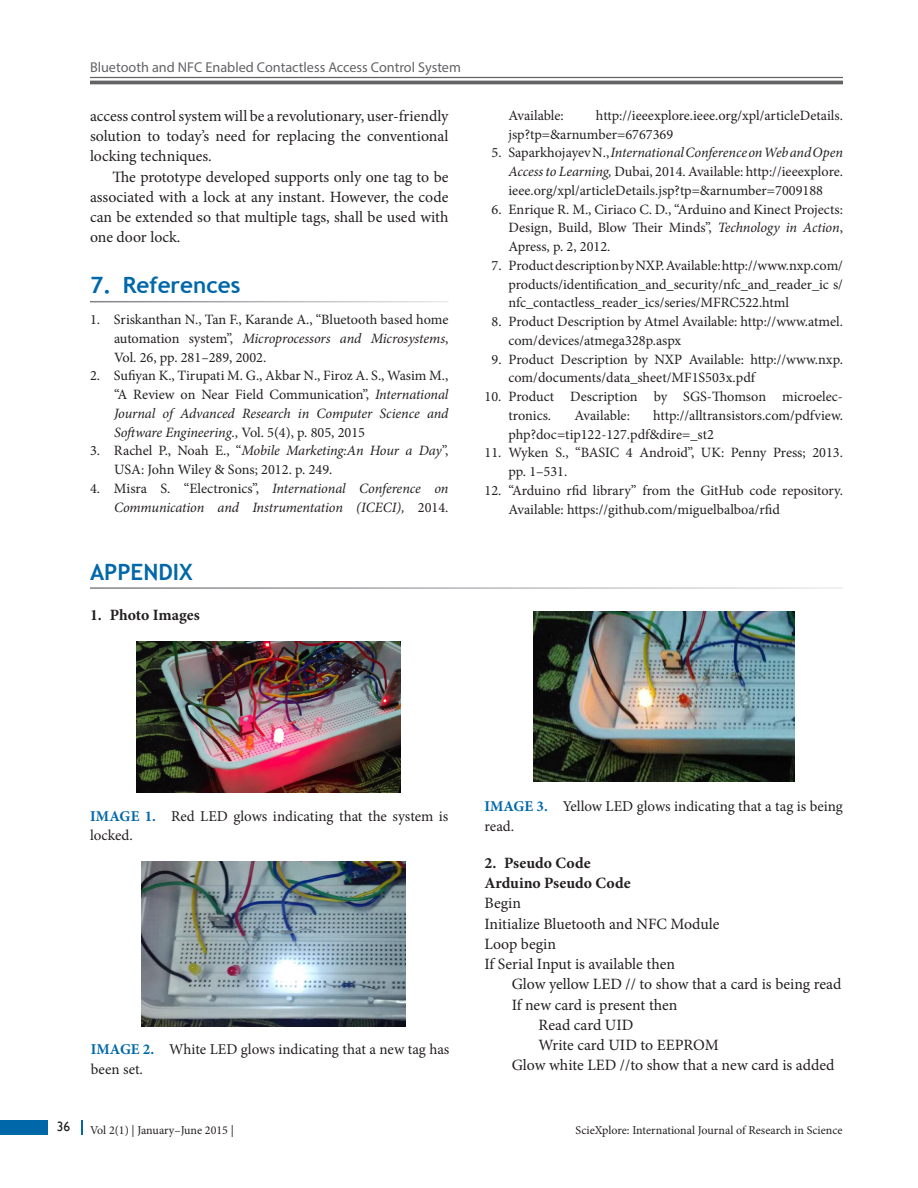
<style>
.page{position:relative;width:918px;height:1188px;background:#fff}
.page>*{position:absolute;margin:0;border:0;box-sizing:border-box;transform-origin:0 0}
.t1{font:700 22.5px "Trebuchet MS";color:#0068a9}
.Text_Ind{font:15.75px/20.2px "Minion Pro";color:#231f20;text-align:justify}
.Text{font:15.75px "Minion Pro";color:#231f20}
.NL{font:700 15.75px "Minion Pro";color:#231f20}
.Fig_cap{font:15px/19.5px "Minion Pro";color:#231f20}
.Ref{font:14.25px/18.8px "Minion Pro";color:#231f20}
.Ref-2{font:italic 14.25px/18.8px "Minion Pro";letter-spacing:-.01em;color:#231f20;text-align:right}
.t2{font:14.25px "Myriad Pro";color:#636366}
.t3{font:13.5px "Gill Sans";color:#231f20}
.t4{font:12px "Minion Pro";color:#231f20}
.s1{font-style:italic}
.s2{font-style:normal}
.s3{font-weight:700;color:#0068a9}
</style>
<div class="page">
<hr style="left:90px;top:77px;width:753px;height:1px;background:#636366">
<hr style="left:90px;top:81px;width:753px;height:3px;background:#636366">
<div style="left:0;top:1120px;width:47px;height:15px;background:#0068a9"></div>
<svg style="left:81px;top:1120px;width:1px;height:15px"></svg>
<img style="left:137px;top:642px;width:264px;height:151px">
<img style="left:141px;top:861px;width:265px;height:166px">
<img style="left:534px;top:612px;width:261px;height:170px">
<p class="t2" style="left:90px;top:59px;width:373px">Bluetooth and NFC Enabled Contactless Access Control System</p>
<p class="Text_Ind" style="left:90px;top:106px;width:360px">access control system will be a revolutionary, user-friendly solution to today’s need for replacing the conventional locking techniques.</p>
<p class="Text_Ind" style="left:90px;top:167px;width:360px;text-indent:22px">The prototype developed supports only one tag to be associated with a lock at any instant. However, the code can be extended so that multiple tags, shall be used with one door lock.</p>
<h1 class="t1" style="left:90px;top:271px;width:152px">7. References</h1>
<p class="Ref" style="left:114px;top:310px;width:336px;text-align:justify;text-indent:-24px">1. Sriskanthan N., Tan F., Karande A., “Bluetooth based home automation system”, <span class="s1">Microprocessors and Microsystems</span>, Vol. 26, pp. 281–289, 2002.</p>
<p class="Ref" style="left:114px;top:367px;width:336px;text-align:justify;text-indent:-24px">2. Sufiyan K., Tirupati M. G., Akbar N., Firoz A. S., Wasim M., “A Review on Near Field Communication”, <span class="s1">International Journal of Advanced Research in Computer Science and Software Engineering</span>., Vol. 5(4), p. 805, 2015</p>
<p class="Ref" style="left:114px;top:442px;width:336px;text-indent:-24px">3. Rachel P., Noah E., “<span class="s1">Mobile Marketing:An Hour a Day</span>”,<br>USA: John Wiley &amp; Sons; 2012. p. 249.</p>
<p class="Ref-2" style="left:90px;top:479px;width:360px"><span class="s2">4. Misra S. “Electronics”,</span> International Conference on<br>Communication and Instrumentation (ICECI), <span class="s2">2014.</span></p>
<h1 class="t1" style="left:90px;top:558px;width:104px">APPENDIX</h1>
<p class="NL" style="left:90px;top:604px;width:111px">1. Photo Images</p>
<p class="Ref" style="left:508px;top:106px;width:336px;text-indent:87px">http://ieeexplore.ieee.org/xpl/articleDetails. jsp?tp=&amp;arnumber=6767369</p>
<p class="Ref" style="left:508px;top:144px;width:336px;text-align:justify;text-indent:-17px">5. Saparkhojayev N., <span class="s1">International Conference on Web and Open Access to Learning,</span> Dubai, 2014. Available: http://ieeexplore. ieee.org/xpl/articleDetails.jsp?tp=&amp;arnumber=7009188</p>
<p class="Ref" style="left:508px;top:200px;width:336px;text-align:justify;text-indent:-17px">6. Enrique R. M., Ciriaco C. D., “Arduino and Kinect Projects:<br>Design, Build, Blow Their Minds”, <span class="s1">Technology in Action</span>, Apress, p. 2, 2012.</p>
<p class="Ref" style="left:508px;top:256px;width:336px;text-align:justify;text-indent:-17px">7. Product description by NXP. Available: http://www.nxp.com/ products/identification_and_security/nfc_and_reader_ic s/ nfc_contactless_reader_ics/series/MFRC522.html</p>
<p class="Ref" style="left:508px;top:312px;width:336px;text-indent:-17px">8. Product Description by Atmel Available: http://www.atmel. com/devices/atmega328p.aspx</p>
<p class="Ref" style="left:508px;top:350px;width:336px;text-indent:-17px">9. Product Description by NXP Available: http://www.nxp. com/documents/data_sheet/MF1S503x.pdf</p>
<p class="Ref" style="left:508px;top:387px;width:336px;text-indent:-24px">10. Product Description by SGS-Thomson microelec&shy;tronics.</p>
<p class="Ref" style="left:508px;top:106px;width:57px">Available:</p>
<p class="Ref" style="left:508px;top:406px;width:336px;text-indent:145px">http://alltransistors.com/pdfview. php?doc=tip122-127.pdf&amp;dire=_st2</p>
<p class="Ref" style="left:508px;top:444px;width:336px;text-indent:-24px">11. Wyken S., “BASIC 4 Android”, UK: Penny Press; 2013. pp. 1–531.</p>
<p class="Ref" style="left:508px;top:481px;width:336px;text-indent:-24px">12. “Arduino rfid library” from the GitHub code repository.<br>Available: https://github.com/miguelbalboa/rfid</p>
<p class="Ref" style="left:575px;top:406px;width:57px">Available:</p>
<p class="Fig_cap" style="left:90px;top:806px;width:360px"><span class="s3">Image 1.</span> Red LED glows indicating that the system is locked.</p>
<p class="Fig_cap" style="left:91px;top:1040px;width:360px"><span class="s3">IMAGE 2.</span> White LED glows indicating that a new tag has been set.</p>
<p class="t3" style="left:57px;top:1118px;width:15px">36</p>
<p class="t4" style="left:90px;top:1123px;width:145px">Vol 2(1) | January–June 2015 |</p>
<p class="Fig_cap" style="left:484px;top:797px;width:360px"><span class="s3">IMAGE 3.</span> Yellow LED glows indicating that a tag is being read.</p>
<p class="NL" style="left:484px;top:852px;width:108px">2. Pseudo Code</p>
<p class="NL" style="left:484px;top:872px;width:148px">Arduino Pseudo Code</p>
<p class="Text" style="left:484px;top:893px;width:38px">Begin</p>
<p class="Text" style="left:484px;top:913px;width:236px">Initialize Bluetooth and NFC Module</p>
<p class="Text" style="left:484px;top:933px;width:73px">Loop begin</p>
<p class="Text" style="left:484px;top:954px;width:192px">If Serial Input is available then</p>
<p class="Text" style="left:512px;top:974px;width:331px">Glow yellow LED // to show that a card is being read</p>
<p class="Text" style="left:512px;top:994px;width:167px">If new card is present then</p>
<p class="Text" style="left:539px;top:1014px;width:96px">Read card UID</p>
<p class="Text" style="left:539px;top:1035px;width:182px">Write card UID to EEPROM</p>
<p class="Text" style="left:512px;top:1055px;width:324px">Glow white LED //to show that a new card is added</p>
<p class="t4" style="left:576px;top:1123px;width:269px">ScieXplore: International Journal of Research in Science</p>
</div>
